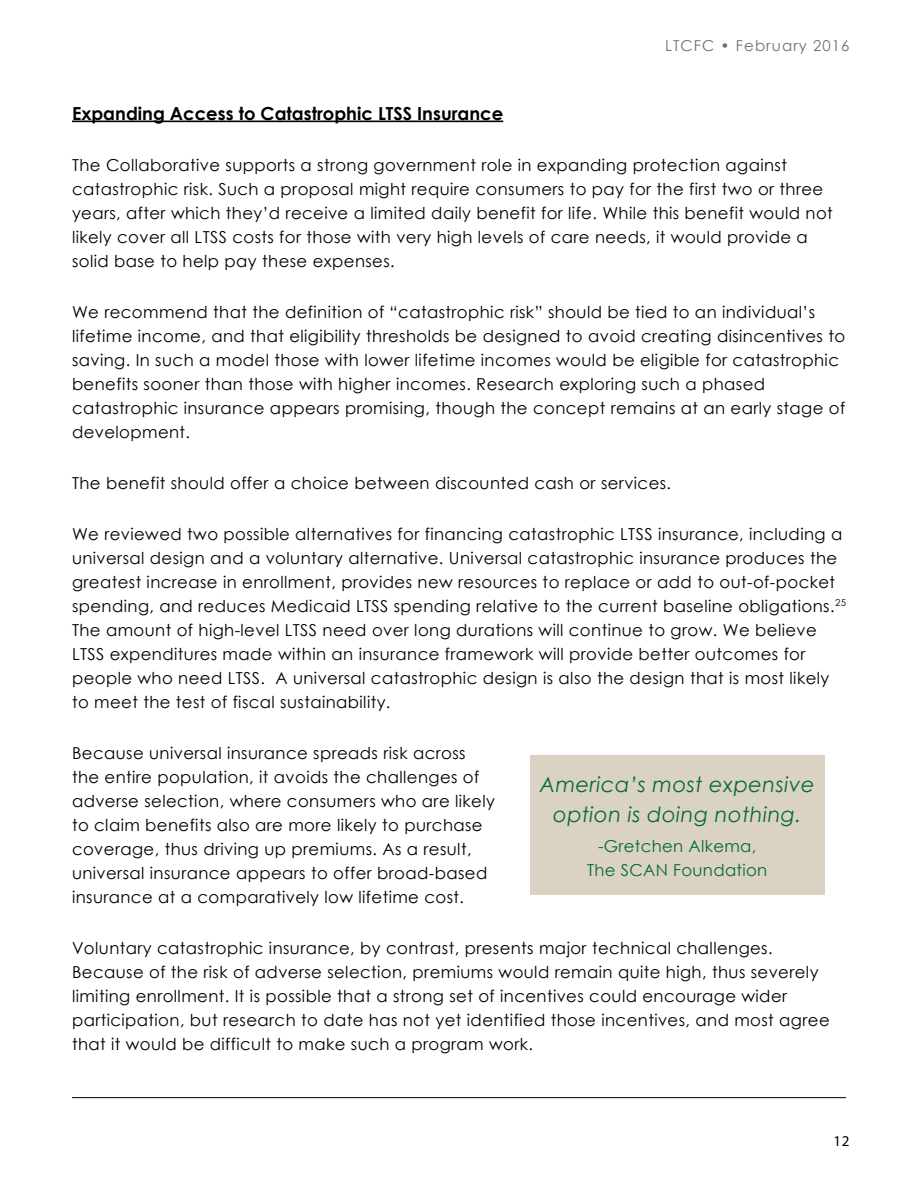
<style>
.page{position:relative;width:918px;height:1188px;background:#fff}
.page>*{position:absolute;margin:0;border:0;box-sizing:border-box;transform-origin:0 0}
.t1{font:italic 21px/30px "Century Gothic";letter-spacing:.02em;color:#076a37;text-align:center}
.t2{font:700 18px "Century Gothic";color:#000}
.t3{font:16.5px/24px "Century Gothic";letter-spacing:.025em;color:#000}
.t4{font:16.5px/24px "Century Gothic";letter-spacing:.02em;color:#076a37;text-align:center}
.t5{font:15px "Century Gothic";letter-spacing:.07em;color:#6d6e71}
.t6{font:15px "Myriad Pro";color:#000}
</style>
<div class="page">
<hr style="left:72px;top:1097px;width:774px;height:1px;background:#000">
<hr style="left:72px;top:121px;width:431px;height:1px;background:#000">
<div style="left:530px;top:755px;width:294px;height:140px;background:#dad2c3"></div>
<p class="t5" style="left:665px;top:35px;width:186px">LTCFC • February 2016</p>
<p class="t2" style="left:72px;top:100px;width:433px">Expanding Access to Catastrophic LTSS Insurance</p>
<p class="t3" style="left:72px;top:152px;width:762px">The Collaborative supports a strong government role in expanding protection against catastrophic risk. Such a proposal might require consumers to pay for the first two or three years, after which they’d receive a limited daily benefit for life. While this benefit would not likely cover all LTSS costs for those with very high levels of care needs, it would provide a solid base to help pay these expenses.</p>
<p class="t3" style="left:72px;top:300px;width:775px">We recommend that the definition of “catastrophic risk” should be tied to an individual’s lifetime income, and that eligibility thresholds be designed to avoid creating disincentives to saving. In such a model those with lower lifetime incomes would be eligible for catastrophic benefits sooner than those with higher incomes. Research exploring such a phased catastrophic insurance appears promising, though the concept remains at an early stage of development.</p>
<p class="t3" style="left:72px;top:471px;width:601px">The benefit should offer a choice between discounted cash or services.</p>
<p class="t3" style="left:72px;top:522px;width:775px">We reviewed two possible alternatives for financing catastrophic LTSS insurance, including a universal design and a voluntary alternative. Universal catastrophic insurance produces the greatest increase in enrollment, provides new resources to replace or add to out-of-pocket spending, and reduces Medicaid LTSS spending relative to the current baseline obligations.<sup>25<br></sup>The amount of high-level LTSS need over long durations will continue to grow. We believe LTSS expenditures made within an insurance framework will provide better outcomes for people who need LTSS. A universal catastrophic design is also the design that is most likely to meet the test of fiscal sustainability.</p>
<p class="t3" style="left:72px;top:741px;width:424px">Because universal insurance spreads risk across the entire population, it avoids the challenges of adverse selection, where consumers who are likely to claim benefits also are more likely to purchase coverage, thus driving up premiums. As a result, universal insurance appears to offer broad-based insurance at a comparatively low lifetime cost.</p>
<p class="t3" style="left:72px;top:936px;width:759px">Voluntary catastrophic insurance, by contrast, presents major technical challenges.<br>Because of the risk of adverse selection, premiums would remain quite high, thus severely limiting enrollment. It is possible that a strong set of incentives could encourage wider participation, but research to date has not yet identified those incentives, and most agree that it would be difficult to make such a program work.</p>
<p class="t1" style="left:540px;top:769px;width:277px">America’s most expensive option is doing nothing.</p>
<p class="t4" style="left:587px;top:833px;width:182px">-Gretchen Alkema,<br>The SCAN Foundation</p>
<p class="t6" style="left:833px;top:1132px;width:18px">12</p>
</div>
